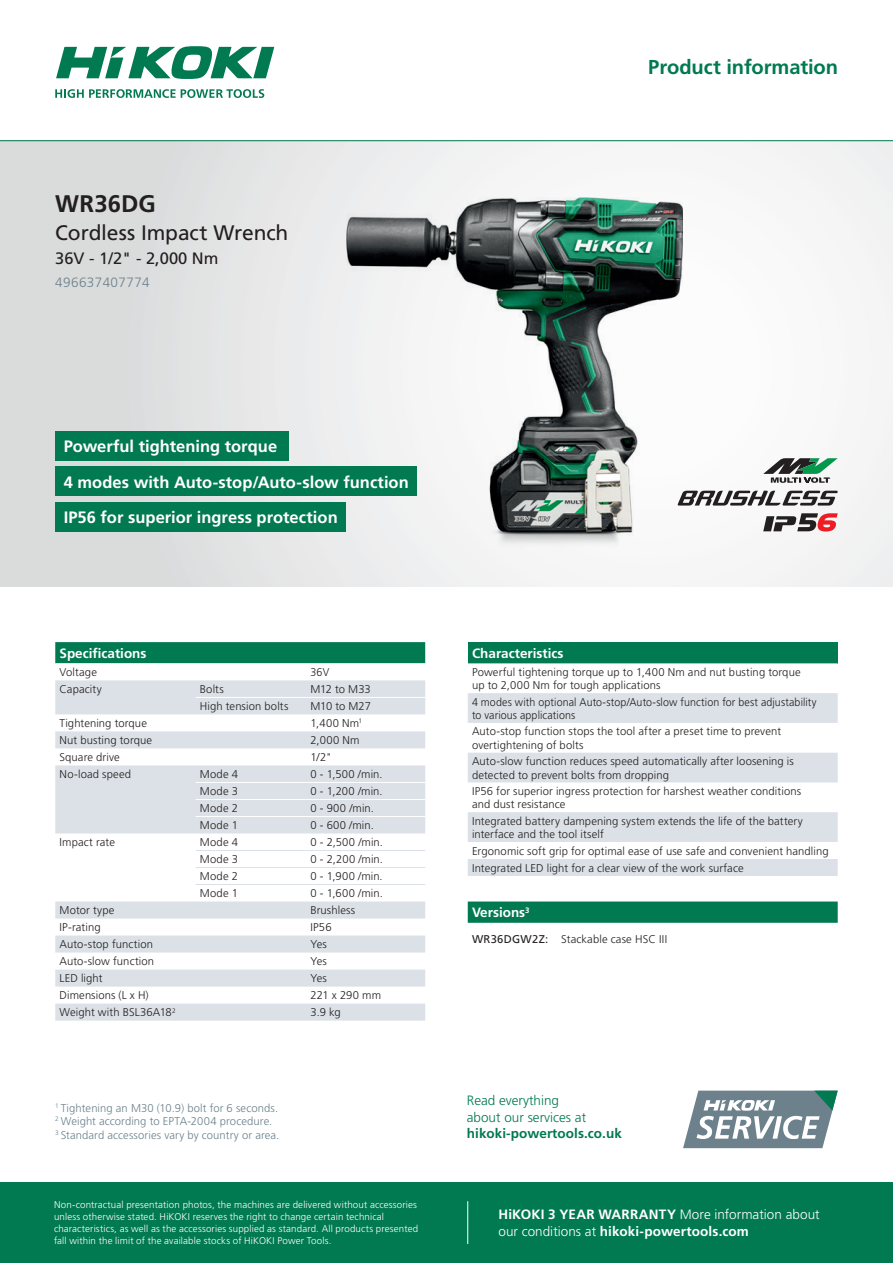
<style>
.page{position:relative;width:893px;height:1263px;background:#fff}
.page>*{position:absolute;margin:0;border:0;box-sizing:border-box;transform-origin:0 0}
.t1{font:700 24px "Frutiger LT Std";color:#231f20}
.t2{font:21px "Frutiger LT Std";letter-spacing:-.005em;color:#231f20}
.t3{font:700 20.1px "Frutiger LT Std";letter-spacing:-.005em;color:#017951}
.t4{font:700 16.5px/35.5px "Frutiger LT Std";color:#fff}
.t5{font:16.5px "Frutiger LT Std";color:#231f20}
.t6{font:700 13.5px/16.5px "Frutiger LT Std";color:#fff}
.t7{font:300 13.5px/16.5px "Frutiger LT Std";color:#017951}
.t8{font:700 13.5px "Frutiger LT Std";letter-spacing:.005em;color:#017951}
.t9{font:300 13.5px "Frutiger LT Std";letter-spacing:.03em;color:#6c818c}
.t10{font:300 11.25px/13.5px "Frutiger LT Std";letter-spacing:.01em;color:#231f20}
.t11{font:300 11.25px/13.5px "Frutiger LT Std";letter-spacing:.01em;color:#6c818c}
.t12{font:300 11.25px/13.5px "Frutiger LT Std";letter-spacing:.01em;color:#231f20;scale:.95 1}
.t13{font:300 9.75px/12px "Frutiger LT Std";letter-spacing:.015em;color:#fff}
.s1{font-weight:400}
.s2{font-weight:300}
</style>
<div class="page">
<div style="left:0;top:140px;width:893px;height:447px;background:linear-gradient(to right,#d9dbdb,#fffeff)"></div>
<div style="left:0;top:1182px;width:893px;height:81px;background:#017951"></div>
<hr style="left:0;top:140px;width:893px;height:1px;background:#017951">
<svg style="left:55px;top:89px;width:209px;height:9px"></svg>
<svg style="left:56px;top:46px;width:218px;height:33px"></svg>
<hr style="left:467px;top:1201px;width:1px;height:43px;background:#fff">
<svg style="left:683px;top:1090px;width:155px;height:58px"></svg>
<div style="left:468px;top:642px;width:370px;height:21px;background:#017951"></div>
<svg style="left:468px;top:663px;width:370px;height:1px"></svg>
<svg style="left:468px;top:693px;width:370px;height:183px;fill:#dbe1e6"></svg>
<svg style="left:468px;top:901px;width:370px;height:22px"></svg>
<div style="left:55px;top:642px;width:370px;height:21px;background:#017951"></div>
<svg style="left:55px;top:680px;width:370px;height:340px;fill:#dbe1e6"></svg>
<hr style="left:196px;top:697px;width:110px;height:1px;background:#fff">
<hr style="left:306px;top:697px;width:119px;height:1px;background:#fff">
<hr style="left:196px;top:782px;width:110px;height:1px;background:#fff">
<hr style="left:306px;top:782px;width:119px;height:1px;background:#fff">
<hr style="left:196px;top:799px;width:110px;height:1px;background:#fff">
<hr style="left:306px;top:799px;width:119px;height:1px;background:#fff">
<hr style="left:196px;top:816px;width:110px;height:1px;background:#fff">
<hr style="left:306px;top:816px;width:119px;height:1px;background:#fff">
<hr style="left:196px;top:850px;width:110px;height:1px;background:#dbe1e6">
<hr style="left:306px;top:850px;width:119px;height:1px;background:#dbe1e6">
<hr style="left:196px;top:867px;width:110px;height:1px;background:#dbe1e6">
<hr style="left:306px;top:867px;width:119px;height:1px;background:#dbe1e6">
<hr style="left:196px;top:884px;width:110px;height:1px;background:#dbe1e6">
<hr style="left:306px;top:884px;width:119px;height:1px;background:#dbe1e6">
<img style="left:347px;top:198px;width:336px;height:368px">
<img style="left:347px;top:198px;width:234px;height:137px">
<div style="left:55px;top:467px;width:362px;height:29px;background:#017951"></div>
<div style="left:55px;top:502px;width:291px;height:29px;background:#017951"></div>
<div style="left:55px;top:431px;width:234px;height:29px;background:#017951"></div>
<svg style="left:763px;top:458px;width:75px;height:25px"></svg>
<svg style="left:678px;top:491px;width:160px;height:14px"></svg>
<svg style="left:763px;top:513px;width:75px;height:18px"></svg>
<h1 class="t1" style="left:55px;top:190px;width:102px">WR36DG</h1>
<h2 class="t2" style="left:55px;top:220px;width:235px">Cordless Impact Wrench</h2>
<h3 class="t5" style="left:55px;top:249px;width:165px">36V - 1/2" - 2,000 Nm</h3>
<p class="t9" style="left:55px;top:275px;width:96px">496637407774</p>
<h3 class="t3" style="left:648px;top:56px;width:191px">Product information</h3>
<h3 class="t4" style="left:64px;top:429px;width:215px">Powerful tightening torque</h3>
<h3 class="t4" style="left:64px;top:464px;width:347px">4 modes with Auto-stop/Auto-slow function<br>IP56 for superior ingress protection</h3>
<p class="t6" style="left:60px;top:645px;width:89px">Specifications</p>
<p class="t10" style="left:60px;top:666px;width:39px">Voltage</p>
<p class="t12" style="left:310px;top:666px;width:21px">36V</p>
<p class="t10" style="left:60px;top:683px;width:44px">Capacity</p>
<p class="t10" style="left:200px;top:682px;width:25px">Bolts</p>
<p class="t10" style="left:310px;top:682px;width:62px">M12 to M33</p>
<p class="t10" style="left:200px;top:700px;width:90px">High tension bolts</p>
<p class="t10" style="left:310px;top:700px;width:62px">M10 to M27</p>
<p class="t10" style="left:60px;top:717px;width:89px">Tightening torque</p>
<p class="t10" style="left:310px;top:717px;width:53px">1,400 Nm<sup>1</sup></p>
<p class="t10" style="left:60px;top:734px;width:94px">Nut busting torque</p>
<p class="t10" style="left:310px;top:734px;width:51px">2,000 Nm</p>
<p class="t10" style="left:60px;top:751px;width:62px">Square drive</p>
<p class="t10" style="left:310px;top:751px;width:23px">1/2"</p>
<p class="t10" style="left:60px;top:768px;width:73px">No-load speed</p>
<p class="t10" style="left:200px;top:768px;width:40px">Mode 4</p>
<p class="t10" style="left:310px;top:768px;width:74px">0 - 1,500 /min.</p>
<p class="t10" style="left:200px;top:785px;width:40px">Mode 3</p>
<p class="t10" style="left:310px;top:785px;width:74px">0 - 1,200 /min.</p>
<p class="t10" style="left:200px;top:802px;width:40px">Mode 2</p>
<p class="t10" style="left:310px;top:802px;width:65px">0 - 900 /min.</p>
<p class="t10" style="left:200px;top:819px;width:40px">Mode 1</p>
<p class="t10" style="left:310px;top:819px;width:65px">0 - 600 /min.</p>
<p class="t10" style="left:60px;top:836px;width:57px">Impact rate</p>
<p class="t10" style="left:200px;top:836px;width:40px">Mode 4</p>
<p class="t10" style="left:310px;top:836px;width:74px">0 - 2,500 /min.</p>
<p class="t10" style="left:200px;top:853px;width:40px">Mode 3</p>
<p class="t10" style="left:310px;top:853px;width:74px">0 - 2,200 /min.</p>
<p class="t10" style="left:200px;top:870px;width:40px">Mode 2</p>
<p class="t10" style="left:310px;top:870px;width:74px">0 - 1,900 /min.</p>
<p class="t10" style="left:200px;top:887px;width:40px">Mode 1</p>
<p class="t10" style="left:310px;top:887px;width:74px">0 - 1,600 /min.</p>
<p class="t10" style="left:60px;top:904px;width:56px">Motor type</p>
<p class="t10" style="left:310px;top:904px;width:46px">Brushless</p>
<p class="t10" style="left:60px;top:921px;width:43px">IP-rating</p>
<p class="t10" style="left:310px;top:921px;width:23px">IP56</p>
<p class="t10" style="left:60px;top:938px;width:95px">Auto-stop function</p>
<p class="t10" style="left:310px;top:938px;width:18px">Yes</p>
<p class="t10" style="left:60px;top:955px;width:96px">Auto-slow function</p>
<p class="t10" style="left:310px;top:955px;width:18px">Yes</p>
<p class="t10" style="left:60px;top:972px;width:45px">LED light</p>
<p class="t10" style="left:310px;top:972px;width:18px">Yes</p>
<p class="t10" style="left:60px;top:989px;width:91px">Dimensions (L x H)</p>
<p class="t10" style="left:310px;top:989px;width:72px">221 x 290 mm</p>
<p class="t10" style="left:60px;top:1006px;width:118px">Weight with BSL36A18<sup>2</sup></p>
<p class="t10" style="left:310px;top:1006px;width:32px">3.9 kg</p>
<p class="t11" style="left:55px;top:1101px;width:226px"><sup>1</sup> Tightening an M30 (10.9) bolt for 6 seconds.<br><sup>2</sup> Weight according to EPTA-2004 procedure.<br><sup>3</sup> Standard accessories vary by country or area.</p>
<p class="t6" style="left:472px;top:645px;width:93px">Characteristics</p>
<p class="t10" style="left:472px;top:665px;width:330px">Powerful tightening torque up to 1,400 Nm and nut busting torque up to 2,000 Nm for tough applications</p>
<p class="t12" style="left:472px;top:695px;width:364px">4 modes with optional Auto-stop/Auto-slow function for best adjustability to various applications</p>
<p class="t10" style="left:472px;top:725px;width:311px">Auto-stop function stops the tool after a preset time to prevent overtightening of bolts</p>
<p class="t10" style="left:472px;top:754px;width:323px">Auto-slow function reduces speed automatically after loosening is detected to prevent bolts from dropping</p>
<p class="t10" style="left:472px;top:784px;width:331px">IP56 for superior ingress protection for harshest weather conditions and dust resistance</p>
<p class="t10" style="left:472px;top:814px;width:332px">Integrated battery dampening system extends the life of the battery interface and the tool itself</p>
<p class="t10" style="left:472px;top:842px;width:358px;line-height:17px">Ergonomic soft grip for optimal ease of use safe and convenient handling<br>Integrated LED light for a clear view of the work surface</p>
<p class="t6" style="left:472px;top:904px;width:59px">Versions<sup>3</sup></p>
<p class="t10" style="left:472px;top:932px;width:197px"><span class="s1">WR36DGW2Z:</span> Stackable case HSC III</p>
<p class="t7" style="left:467px;top:1092px;width:121px">Read everything about our services at</p>
<p class="t8" style="left:467px;top:1126px;width:156px">hikoki-powertools.co.uk</p>
<p class="t13" style="left:54px;top:1199px;width:366px">Non-contractual presentation photos, the machines are delivered without accessories unless otherwise stated. HiKOKI reserves the right to change certain technical characteristics, as well as the accessories supplied as standard. All products presented fall within the limit of the available stocks of HiKOKI Power Tools.</p>
<p class="t6" style="left:498px;top:1206px;width:323px">HiKOKI 3 YEAR WARRANTY <span class="s2">More information about our conditions at</span> hikoki-powertools.com</p>
</div>
